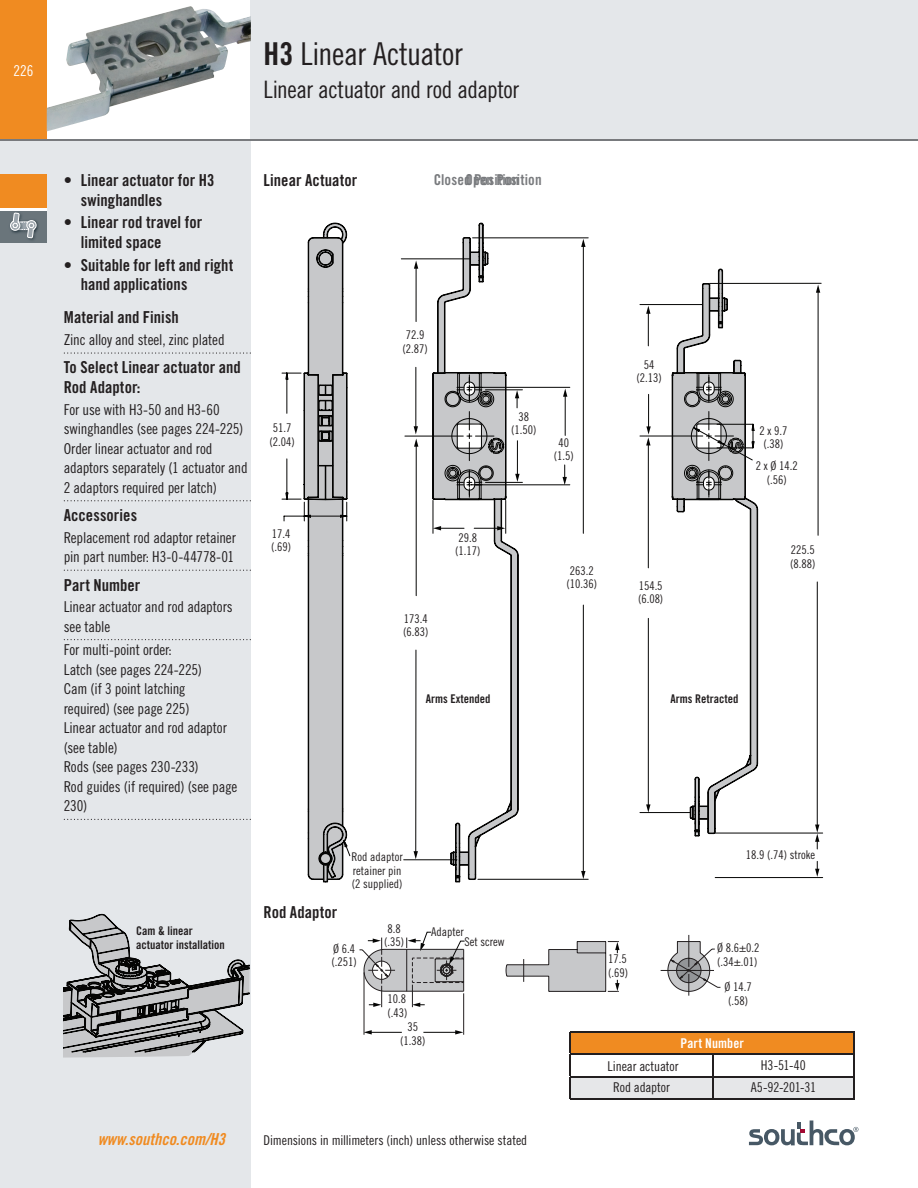
<style>
.page{position:relative;width:918px;height:1188px;background:#fff}
.page>*{position:absolute;margin:0;border:0;box-sizing:border-box;transform-origin:0 0}
.t1{font:31.5px "Trade Gothic LT Std Cn 18";letter-spacing:-.015em;color:#231f20}
.t2{font:24px "Trade Gothic LT Std Cn 18";letter-spacing:-.02em;color:#231f20}
.t3{font:16.5px/19.5px "Trade Gothic LT Std Bd Cn 20";color:#231f20}
.t4{font:16.5px "Trade Gothic LT Std Bd Cn 20 Obl";color:#f08b21}
.t5{font:15px/19.5px "Trade Gothic LT Std Cn 18";letter-spacing:-.01em;color:#231f20}
.t6{font:15px "Trade Gothic LT Std Bd Cn 20";letter-spacing:.01em;color:#787a7d}
.t7{font:15px "Trade Gothic LT Std Cn 18";color:#fff}
.t8{font:13.5px "Trade Gothic LT Std Cn 18";letter-spacing:-.005em;color:#231f20}
.t9{font:13.5px "Trade Gothic LT Std Bd Cn 20";letter-spacing:.01em;color:#fff}
.t10{font:12px/13.5px "Trade Gothic Cond Eighteen";color:#231f20}
.t11{font:12px/13.5px "Trade Gothic Bold Cond Twenty";color:#231f20}
.s1{font-family:"Trade Gothic LT Std Bd Cn 20"}
</style>
<div class="page">
<div style="left:0;top:0;width:47px;height:140px;background:#f08b21"></div>
<div style="left:251px;top:0;width:667px;height:140px;background:#e4e7ea"></div>
<div style="left:0;top:140px;width:251px;height:1048px;background:#e4e7ea"></div>
<hr style="left:0;top:140px;width:918px;height:1px;background:#787a7d">
<svg style="left:749px;top:1121px;width:109px;height:24px"></svg>
<div style="left:0;top:174px;width:47px;height:34px;background:#f08b21"></div>
<div style="left:0;top:208px;width:47px;height:34px;background:#6a757b"></div>
<img style="left:28px;top:222px;width:11px;height:19px">
<svg style="left:10px;top:213px;width:27px;height:25px"></svg>
<hr style="left:0;top:208px;width:47px;height:3px;background:#fff">
<svg style="left:281px;top:372px;width:21px;height:128px"></svg>
<svg style="left:303px;top:282px;width:455px;height:599px"></svg>
<svg style="left:332px;top:222px;width:378px;height:652px"></svg>
<hr style="left:640px;top:436px;width:63px;height:1px;background:#050504">
<svg style="left:684px;top:268px;width:60px;height:569px"></svg>
<hr style="left:401px;top:258px;width:69px;height:1px;background:#050504">
<hr style="left:404px;top:859px;width:53px;height:1px;background:#050504">
<svg style="left:304px;top:223px;width:47px;height:659px"></svg>
<hr style="left:710px;top:283px;width:111px;height:1px;background:#050504">
<hr style="left:640px;top:304px;width:63px;height:1px;background:#050504">
<hr style="left:648px;top:444px;width:1px;height:124px;background:#050504">
<hr style="left:648px;top:618px;width:1px;height:188px;background:#050504">
<svg style="left:646px;top:804px;width:5px;height:8px"></svg>
<hr style="left:640px;top:812px;width:50px;height:1px;background:#050504">
<hr style="left:817px;top:582px;width:1px;height:244px;background:#050504">
<hr style="left:715px;top:833px;width:108px;height:1px;background:#050504">
<hr style="left:818px;top:291px;width:1px;height:244px;background:#050504">
<svg style="left:816px;top:285px;width:4px;height:8px"></svg>
<hr style="left:715px;top:877px;width:108px;height:1px;background:#050504">
<hr style="left:583px;top:245px;width:1px;height:288px;background:#050504">
<svg style="left:581px;top:239px;width:5px;height:8px"></svg>
<hr style="left:583px;top:605px;width:1px;height:267px;background:#050504">
<svg style="left:581px;top:871px;width:5px;height:8px"></svg>
<hr style="left:416px;top:267px;width:1px;height:55px;background:#050504">
<svg style="left:414px;top:261px;width:4px;height:8px"></svg>
<hr style="left:415px;top:367px;width:1px;height:61px;background:#050504">
<hr style="left:416px;top:445px;width:1px;height:151px;background:#050504">
<svg style="left:414px;top:426px;width:4px;height:21px"></svg>
<hr style="left:415px;top:650px;width:1px;height:203px;background:#050504">
<svg style="left:414px;top:851px;width:4px;height:8px"></svg>
<svg style="left:515px;top:390px;width:4px;height:18px"></svg>
<hr style="left:565px;top:395px;width:1px;height:40px;background:#050504">
<svg style="left:563px;top:389px;width:4px;height:8px"></svg>
<svg style="left:563px;top:465px;width:4px;height:20px"></svg>
<hr style="left:517px;top:441px;width:1px;height:34px;background:#050504">
<svg style="left:515px;top:474px;width:5px;height:8px"></svg>
<svg style="left:433px;top:526px;width:31px;height:4px"></svg>
<svg style="left:474px;top:526px;width:31px;height:4px"></svg>
<hr style="left:648px;top:394px;width:1px;height:34px;background:#050504">
<svg style="left:646px;top:426px;width:5px;height:19px"></svg>
<hr style="left:648px;top:312px;width:1px;height:34px;background:#050504">
<svg style="left:646px;top:306px;width:5px;height:8px"></svg>
<svg style="left:815px;top:861px;width:4px;height:16px"></svg>
<svg style="left:815px;top:825px;width:4px;height:24px"></svg>
<svg style="left:359px;top:931px;width:496px;height:168px"></svg>
<hr style="left:570px;top:1099px;width:143px;height:1px;background:#231f20">
<hr style="left:713px;top:1099px;width:142px;height:1px;background:#231f20">
<img style="left:47px;top:6px;width:204px;height:125px">
<svg style="left:63px;top:914px;width:187px;height:144px"></svg>
<svg style="left:64px;top:352px;width:187px;height:2px"></svg>
<svg style="left:64px;top:500px;width:187px;height:1px"></svg>
<svg style="left:64px;top:570px;width:187px;height:1px"></svg>
<svg style="left:64px;top:639px;width:187px;height:1px"></svg>
<svg style="left:64px;top:819px;width:187px;height:1px"></svg>
<p class="t7" style="left:13px;top:61px;width:21px">226</p>
<h1 class="t1" style="left:264px;top:35px;width:201px"><span class="s1">H3</span> Linear Actuator</h1>
<h2 class="t2" style="left:264px;top:75px;width:257px">Linear actuator and rod adaptor</h2>
<p class="t3" style="left:81px;top:170px;width:135px;text-indent:-17px">• Linear actuator for H3 swinghandles</p>
<p class="t3" style="left:81px;top:213px;width:123px;text-indent:-17px">• Linear rod travel for limited space</p>
<p class="t3" style="left:81px;top:255px;width:154px;text-indent:-17px">• Suitable for left and right hand applications</p>
<p class="t3" style="left:64px;top:308px;width:117px">Material and Finish</p>
<p class="t5" style="left:64px;top:330px;width:162px">Zinc alloy and steel, zinc plated</p>
<p class="t3" style="left:64px;top:357px;width:178px">To Select Linear actuator and<br>Rod Adaptor:</p>
<p class="t5" style="left:64px;top:400px;width:185px">For use with H3-50 and H3-60 swinghandles (see pages 224-225)<br>Order linear actuator and rod adaptors separately (1 actuator and<br>2 adaptors required per latch)</p>
<p class="t3" style="left:64px;top:505px;width:75px">Accessories</p>
<p class="t5" style="left:64px;top:527px;width:174px">Replacement rod adaptor retainer pin part number: H3-0-44778-01</p>
<p class="t3" style="left:64px;top:575px;width:78px">Part Number</p>
<p class="t5" style="left:64px;top:597px;width:170px">Linear actuator and rod adaptors see table</p>
<p class="t5" style="left:64px;top:640px;width:175px">For multi-point order:<br>Latch (see pages 224-225)<br>Cam (if 3 point latching<br>required) (see page 225)<br>Linear actuator and rod adaptor (see table)<br>Rods (see pages 230-233)<br>Rod guides (if required) (see page<br>230)</p>
<p class="t11" style="left:136px;top:924px;width:90px">Cam &amp; linear actuator installation</p>
<p class="t3" style="left:264px;top:170px;width:95px">Linear Actuator</p>
<p class="t6" style="left:434px;top:171px;width:87px">Closed Positi n</p>
<p class="t6" style="left:466px;top:171px;width:78px">Open Position</p>
<p class="t10" style="left:270px;top:421px;width:27px">51.7 (2.04)</p>
<p class="t10" style="left:403px;top:328px;width:27px">72.9 (2.87)</p>
<p class="t10" style="left:271px;top:526px;width:21px">17.4 (.69)</p>
<p class="t10" style="left:455px;top:531px;width:27px">29.8 (1.17)</p>
<p class="t10" style="left:403px;top:612px;width:27px">173.4 (6.83)</p>
<p class="t10" style="left:511px;top:410px;width:27px;text-align:center">38 (1.50)</p>
<p class="t10" style="left:554px;top:436px;width:21px;text-align:center">40 (1.5)</p>
<p class="t10" style="left:566px;top:564px;width:32px">263.2 (10.36)</p>
<p class="t10" style="left:637px;top:357px;width:27px;text-align:center">54 (2.13)</p>
<p class="t10" style="left:638px;top:579px;width:27px">154.5 (6.08)</p>
<p class="t10" style="left:759px;top:423px;width:29px;text-align:center">2 x 9.7 (.38)</p>
<p class="t10" style="left:756px;top:459px;width:43px;text-align:center">2 x Ø 14.2 (.56)</p>
<p class="t10" style="left:790px;top:543px;width:27px">225.5 (8.88)</p>
<p class="t11" style="left:426px;top:692px;width:66px">Arms Extended</p>
<p class="t11" style="left:671px;top:692px;width:69px">Arms Retracted</p>
<p class="t3" style="left:264px;top:902px;width:75px">Rod Adaptor</p>
<p class="t10" style="left:351px;top:850px;width:53px">Rod adaptor</p>
<p class="t10" style="left:352px;top:877px;width:52px">(2 supplied)</p>
<p class="t10" style="left:360px;top:876px;width:38px">M6x1x14</p>
<p class="t10" style="left:746px;top:848px;width:71px">18.9 (.74) stroke</p>
<p class="t10" style="left:332px;top:942px;width:27px">Ø 6.4 (.251)</p>
<p class="t10" style="left:322px;top:953px;width:56px">Wave washer</p>
<p class="t10" style="left:384px;top:922px;width:21px">8.8 (.35)</p>
<p class="t10" style="left:431px;top:925px;width:34px">Adapter</p>
<p class="t10" style="left:464px;top:934px;width:42px">Set screw</p>
<p class="t10" style="left:387px;top:992px;width:21px">10.8 (.43)</p>
<p class="t10" style="left:400px;top:1020px;width:27px;text-align:center">35 (1.38)</p>
<p class="t10" style="left:608px;top:952px;width:21px">17.5 (.69)</p>
<p class="t10" style="left:717px;top:941px;width:44px">Ø 8.6±0.2 (.34±.01)</p>
<p class="t10" style="left:724px;top:980px;width:29px;text-align:center">Ø 14.7 (.58)</p>
<p class="t9" style="left:680px;top:1035px;width:65px">Part Number</p>
<p class="t8" style="left:608px;top:1058px;width:72px">Linear actuator</p>
<p class="t8" style="left:761px;top:1057px;width:46px">H3-51-40</p>
<p class="t8" style="left:613px;top:1080px;width:58px">Rod adaptor</p>
<p class="t8" style="left:751px;top:1080px;width:67px">A5-92-201-31</p>
<p class="t4" style="left:98px;top:1130px;width:129px">www.southco.com/H3</p>
<p class="t8" style="left:264px;top:1132px;width:265px">Dimensions in millimeters (inch) unless otherwise stated</p>
</div>
